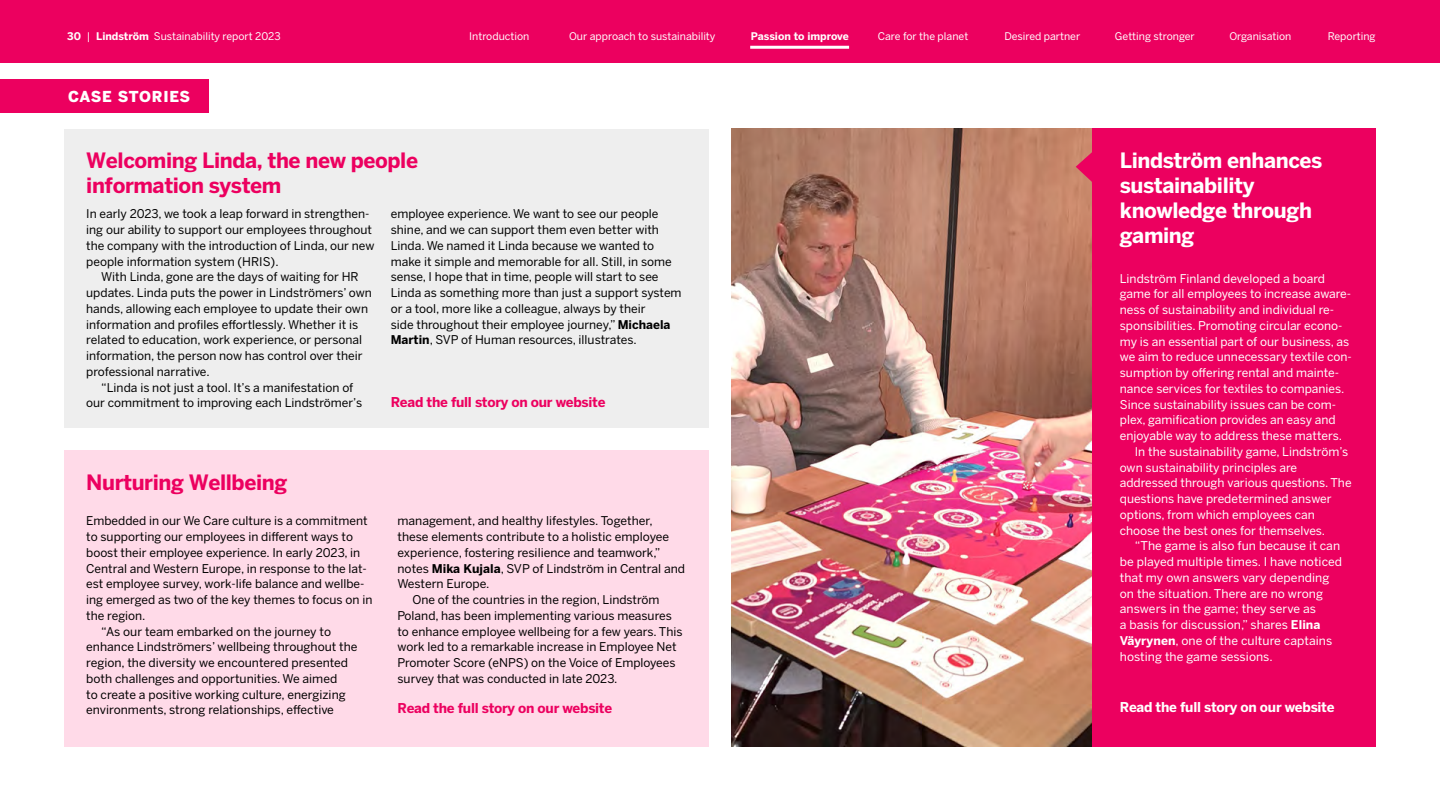
<style>
.page{position:relative;width:1440px;height:810px;background:#fff}
.page>*{position:absolute;margin:0;border:0;box-sizing:border-box;transform-origin:0 0}
.Case_otsikko{font:700 21px/25.2px "Benton Sans";letter-spacing:-.02em;color:#ec005f}
.Case_otsikko-2{font:700 21px/25.2px "Benton Sans";letter-spacing:-.02em;color:#fff}
.Case_story{font:900 15px "Benton Sans";letter-spacing:.04em;color:#fff}
.Hyperlinkki{font:700 13.5px "Benton Sans";letter-spacing:-.02em;color:#ec005f}
.Leipis_case_alku{font:700 13.5px "Benton Sans";letter-spacing:-.02em;color:#ec005f}
.Leipis_case_alku-2{font:700 13.5px "Benton Sans";letter-spacing:-.02em;color:#fff}
.Leipis_case{font:12px/15.8px "Benton Sans";color:#000}
.Leipis_case-2{font:12px/15.8px "Benton Sans";color:#fff}
.Leipis_case_alku-3{font:12px/15.8px "Benton Sans";color:#000}
.Leipis_case_alku-4{font:12px/15.8px "Benton Sans";color:#fff}
.t1{font:10.5px "Benton Sans";color:#fff}
.t2{font:700 10.5px "Benton Sans";color:#fff}
.s1{font-weight:700}
</style>
<div class="page">
<div style="left:1092px;top:129px;width:284px;height:618px;background:#ec005f"></div>
<div style="left:64px;top:451px;width:645px;height:296px;background:#ffdae8"></div>
<div style="left:0;top:79px;width:208px;height:33px;background:#ec005f"></div>
<div style="left:64px;top:129px;width:645px;height:299px;background:#eee"></div>
<img style="left:731px;top:129px;width:361px;height:618px">
<svg style="left:1076px;top:152px;width:16px;height:30px"></svg>
<div style="left:0;top:0;width:1440px;height:63px;background:#ec005f"></div>
<hr style="left:750px;top:46px;width:99px;height:3px;background:#fff">
<p class="t1" style="left:67px;top:30px;width:215px"><span class="s1">30</span> | <span class="s1">Lindström</span> Sustainability report 2023</p>
<p class="t1" style="left:469px;top:30px;width:62px">Introduction</p>
<p class="t1" style="left:569px;top:30px;width:148px">Our approach to sustainability</p>
<p class="t2" style="left:751px;top:29px;width:99px">Passion to improve</p>
<p class="t1" style="left:878px;top:30px;width:92px">Care for the planet</p>
<p class="t1" style="left:1004px;top:30px;width:77px">Desired partner</p>
<p class="t1" style="left:1115px;top:30px;width:81px">Getting stronger</p>
<p class="t1" style="left:1229px;top:30px;width:64px">Organisation</p>
<p class="t1" style="left:1328px;top:30px;width:49px">Reporting</p>
<p class="Case_story" style="left:68px;top:86px;width:123px">CASE STORIES</p>
<h6 class="Case_otsikko" style="left:86px;top:148px;width:333px">Welcoming Linda, the new people information system</h6>
<p class="Leipis_case_alku-3" style="left:86px;top:206px;width:290px">In early 2023, we took a leap forward in strengthen&shy;ing our ability to support our employees throughout the company with the introduction of Linda, our new people information system (HRIS).</p>
<p class="Leipis_case" style="left:86px;top:269px;width:287px;text-indent:15px">With Linda, gone are the days of waiting for HR updates. Linda puts the power in Lindströmers’ own hands, allowing each employee to update their own information and profiles effortlessly. Whether it is related to education, work experience, or personal information, the person now has control over their professional narrative.</p>
<p class="Leipis_case" style="left:86px;top:380px;width:277px;text-align:center">“Linda is not just a tool. It’s a manifestation of<br>our commitment to improving each Lindströmer’s</p>
<p class="Leipis_case" style="left:391px;top:206px;width:292px">employee experience. We want to see our people shine, and we can support them even better with Linda. We named it Linda because we wanted to make it simple and memorable for all. Still, in some sense, I hope that in time, people will start to see Linda as something more than just a support system or a tool, more like a colleague, always by their<br>side throughout their employee journey,” <span class="s1">Michaela Martin</span>, SVP of Human resources, illustrates.</p>
<p class="Leipis_case_alku" style="left:391px;top:394px;width:216px">Read the full story on our website</p>
<h6 class="Case_otsikko" style="left:86px;top:470px;width:202px">Nurturing Wellbeing</h6>
<p class="Leipis_case_alku-3" style="left:86px;top:513px;width:288px">Embedded in our We Care culture is a commitment to supporting our employees in different ways to boost their employee experience. In early 2023, in Central and Western Europe, in response to the lat&shy;est employee survey, work-life balance and wellbe&shy;ing emerged as two of the key themes to focus on in the region.</p>
<p class="Leipis_case" style="left:86px;top:623px;width:273px;text-indent:15px">“As our team embarked on the journey to enhance Lindströmers’ wellbeing throughout the region, the diversity we encountered presented both challenges and opportunities. We aimed<br>to create a positive working culture, energizing environments, strong relationships, effective</p>
<p class="Leipis_case" style="left:397px;top:513px;width:289px">management, and healthy lifestyles. Together, these elements contribute to a holistic employee experience, fostering resilience and teamwork,” notes <span class="s1">Mika Kujala</span>, SVP of Lindström in Central and Western Europe.</p>
<p class="Leipis_case" style="left:398px;top:592px;width:287px;text-indent:15px">One of the countries in the region, Lindström Poland, has been implementing various measures to enhance employee wellbeing for a few years. This work led to a remarkable increase in Employee Net Promoter Score (eNPS) on the Voice of Employees survey that was conducted in late 2023.</p>
<p class="Hyperlinkki" style="left:398px;top:699px;width:216px">Read the full story on our website</p>
<h6 class="Case_otsikko-2" style="left:1120px;top:148px;width:204px">Lindström enhances sustainability knowledge through gaming</h6>
<p class="Leipis_case_alku-4" style="left:1120px;top:270px;width:234px">Lindström Finland developed a board game for all employees to increase aware&shy;ness of sustainability and individual re&shy;sponsibilities. Promoting circular econo&shy;my is an essential part of our business, as we aim to reduce unnecessary textile con&shy;sumption by offering rental and mainte&shy;nance services for textiles to companies.<br>Since sustainability issues can be com&shy;plex, gamification provides an easy and enjoyable way to address these matters.</p>
<p class="Leipis_case-2" style="left:1120px;top:444px;width:233px;text-indent:15px">In the sustainability game, Lindström’s own sustainability principles are addressed through various questions. The questions have predetermined answer options, from which employees can choose the best ones for themselves.</p>
<p class="Leipis_case-2" style="left:1120px;top:538px;width:224px;text-indent:15px">“The game is also fun because it can be played multiple times. I have noticed that my own answers vary depending on the situation. There are no wrong answers in the game; they serve as<br>a basis for discussion,” shares <span class="s1">Elina Väyrynen</span>, one of the culture captains hosting the game sessions.</p>
<p class="Leipis_case_alku-2" style="left:1120px;top:698px;width:216px">Read the full story on our website</p>
</div>
